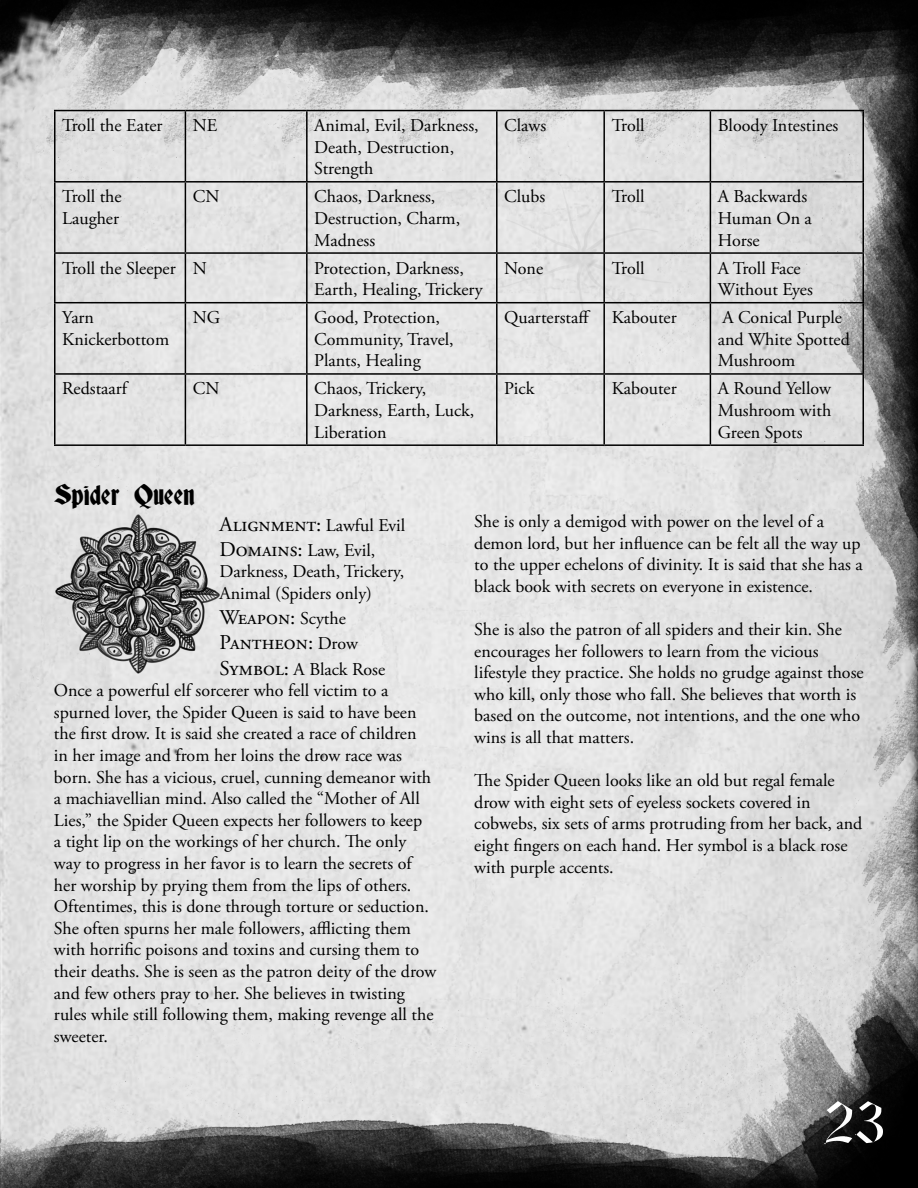
<style>
.page{position:relative;width:918px;height:1188px;background:#fff}
.page>*{position:absolute;margin:0;border:0;box-sizing:border-box;transform-origin:0 0}
.t1{font:54px "Diamond Gothic";color:#fff}
.t2{font:27px "Deutsch Gothic";color:#000}
.t3{font:21px/25.2px "Adobe Garamond Pro";color:#000}
.t4{font:18px/21.6px "Adobe Garamond Pro";letter-spacing:-.01em;color:#000}
.s1{font-size:18px}
.s2{font-size:21px}
</style>
<div class="page">
<img style="left:0;top:0;width:918px;height:1188px">
<hr style="left:54px;top:110px;width:131px;height:1px;background:#000">
<hr style="left:185px;top:110px;width:122px;height:1px;background:#000">
<hr style="left:307px;top:110px;width:190px;height:1px;background:#000">
<hr style="left:497px;top:110px;width:107px;height:1px;background:#000">
<hr style="left:604px;top:110px;width:106px;height:1px;background:#000">
<hr style="left:710px;top:110px;width:154px;height:1px;background:#000">
<hr style="left:54px;top:181px;width:131px;height:2px;background:#000">
<hr style="left:185px;top:181px;width:122px;height:2px;background:#000">
<hr style="left:307px;top:181px;width:190px;height:2px;background:#000">
<hr style="left:497px;top:181px;width:107px;height:2px;background:#000">
<hr style="left:604px;top:181px;width:106px;height:2px;background:#000">
<hr style="left:710px;top:181px;width:154px;height:2px;background:#000">
<hr style="left:54px;top:252px;width:131px;height:2px;background:#000">
<hr style="left:185px;top:252px;width:122px;height:2px;background:#000">
<hr style="left:307px;top:252px;width:190px;height:2px;background:#000">
<hr style="left:497px;top:252px;width:107px;height:2px;background:#000">
<hr style="left:604px;top:252px;width:106px;height:2px;background:#000">
<hr style="left:710px;top:252px;width:154px;height:2px;background:#000">
<hr style="left:54px;top:302px;width:131px;height:1px;background:#000">
<hr style="left:185px;top:302px;width:122px;height:1px;background:#000">
<hr style="left:307px;top:302px;width:190px;height:1px;background:#000">
<hr style="left:497px;top:302px;width:107px;height:1px;background:#000">
<hr style="left:604px;top:302px;width:106px;height:1px;background:#000">
<hr style="left:710px;top:302px;width:154px;height:1px;background:#000">
<hr style="left:54px;top:373px;width:131px;height:2px;background:#000">
<hr style="left:185px;top:373px;width:122px;height:2px;background:#000">
<hr style="left:307px;top:373px;width:190px;height:2px;background:#000">
<hr style="left:497px;top:373px;width:107px;height:2px;background:#000">
<hr style="left:604px;top:373px;width:106px;height:2px;background:#000">
<hr style="left:710px;top:373px;width:154px;height:2px;background:#000">
<hr style="left:54px;top:444px;width:131px;height:2px;background:#000">
<hr style="left:185px;top:444px;width:122px;height:2px;background:#000">
<hr style="left:307px;top:444px;width:190px;height:2px;background:#000">
<hr style="left:497px;top:444px;width:107px;height:2px;background:#000">
<hr style="left:604px;top:444px;width:106px;height:2px;background:#000">
<hr style="left:710px;top:444px;width:154px;height:2px;background:#000">
<hr style="left:54px;top:111px;width:2px;height:70px;background:#000">
<hr style="left:54px;top:183px;width:2px;height:69px;background:#000">
<hr style="left:54px;top:254px;width:2px;height:48px;background:#000">
<hr style="left:54px;top:303px;width:2px;height:70px;background:#000">
<hr style="left:54px;top:375px;width:2px;height:69px;background:#000">
<hr style="left:185px;top:111px;width:1px;height:70px;background:#000">
<hr style="left:306px;top:111px;width:2px;height:70px;background:#000">
<hr style="left:496px;top:111px;width:2px;height:70px;background:#000">
<hr style="left:603px;top:111px;width:2px;height:70px;background:#000">
<hr style="left:710px;top:111px;width:1px;height:70px;background:#000">
<hr style="left:862px;top:111px;width:2px;height:70px;background:#000">
<hr style="left:185px;top:183px;width:1px;height:69px;background:#000">
<hr style="left:306px;top:183px;width:2px;height:69px;background:#000">
<hr style="left:496px;top:183px;width:2px;height:69px;background:#000">
<hr style="left:603px;top:183px;width:2px;height:69px;background:#000">
<hr style="left:710px;top:183px;width:1px;height:69px;background:#000">
<hr style="left:862px;top:183px;width:2px;height:69px;background:#000">
<hr style="left:185px;top:254px;width:1px;height:48px;background:#000">
<hr style="left:306px;top:254px;width:2px;height:48px;background:#000">
<hr style="left:496px;top:254px;width:2px;height:48px;background:#000">
<hr style="left:603px;top:254px;width:2px;height:48px;background:#000">
<hr style="left:710px;top:254px;width:1px;height:48px;background:#000">
<hr style="left:862px;top:254px;width:2px;height:48px;background:#000">
<hr style="left:185px;top:303px;width:1px;height:70px;background:#000">
<hr style="left:306px;top:303px;width:2px;height:70px;background:#000">
<hr style="left:496px;top:303px;width:2px;height:70px;background:#000">
<hr style="left:603px;top:303px;width:2px;height:70px;background:#000">
<hr style="left:710px;top:303px;width:1px;height:70px;background:#000">
<hr style="left:862px;top:303px;width:2px;height:70px;background:#000">
<hr style="left:185px;top:375px;width:1px;height:69px;background:#000">
<hr style="left:306px;top:375px;width:2px;height:69px;background:#000">
<hr style="left:496px;top:375px;width:2px;height:69px;background:#000">
<hr style="left:603px;top:375px;width:2px;height:69px;background:#000">
<hr style="left:710px;top:375px;width:1px;height:69px;background:#000">
<hr style="left:862px;top:375px;width:2px;height:69px;background:#000">
<img style="left:54px;top:514px;width:166px;height:160px">
<p class="t4" style="left:62px;top:115px;width:102px">Troll the Eater</p>
<p class="t4" style="left:193px;top:115px;width:26px">NE</p>
<p class="t4" style="left:314px;top:115px;width:166px">Animal, Evil, Darkness,<br>Death, Destruction,<br>Strength</p>
<p class="t4" style="left:504px;top:115px;width:43px">Claws</p>
<p class="t4" style="left:612px;top:115px;width:35px">Troll</p>
<p class="t4" style="left:718px;top:115px;width:122px">Bloody Intestines</p>
<p class="t4" style="left:62px;top:186px;width:61px">Troll the<br>Laugher</p>
<p class="t4" style="left:193px;top:186px;width:28px">CN</p>
<p class="t4" style="left:314px;top:186px;width:147px">Chaos, Darkness,<br>Destruction, Charm,<br>Madness</p>
<p class="t4" style="left:504px;top:186px;width:43px">Clubs</p>
<p class="t4" style="left:612px;top:186px;width:35px">Troll</p>
<p class="t4" style="left:718px;top:186px;width:96px">A Backwards<br>Human On a<br>Horse</p>
<p class="t4" style="left:62px;top:258px;width:146px">Troll the Sleeper N</p>
<p class="t4" style="left:314px;top:258px;width:170px">Protection, Darkness,<br>Earth, Healing, Trickery</p>
<p class="t4" style="left:504px;top:258px;width:40px">None</p>
<p class="t4" style="left:612px;top:258px;width:35px">Troll</p>
<p class="t4" style="left:718px;top:258px;width:96px">A Troll Face<br>Without Eyes</p>
<p class="t4" style="left:62px;top:307px;width:108px">Yarn<br>Knickerbottom</p>
<p class="t4" style="left:193px;top:307px;width:29px">NG</p>
<p class="t4" style="left:314px;top:307px;width:141px">Good, Protection,<br>Community, Travel,<br>Plants, Healing</p>
<p class="t4" style="left:504px;top:307px;width:174px">Quarterstaff Kabouter</p>
<p class="t4" style="left:718px;top:307px;width:134px">A Conical Purple and White Spotted<br>Mushroom</p>
<p class="t4" style="left:62px;top:379px;width:66px">Redstaarf</p>
<p class="t4" style="left:193px;top:379px;width:28px">CN</p>
<p class="t4" style="left:314px;top:379px;width:162px">Chaos, Trickery,<br>Darkness, Earth, Luck,<br>Liberation</p>
<p class="t4" style="left:504px;top:379px;width:32px">Pick</p>
<p class="t4" style="left:612px;top:379px;width:67px">Kabouter</p>
<p class="t4" style="left:718px;top:379px;width:115px;text-align:justify">A Round Yellow Mushroom with Green Spots</p>
<h2 class="t2" style="left:54px;top:482px;width:142px">Spider Queen</h2>
<p class="t3" style="left:220px;top:512px;width:187px">Alignment: <span class="s1">Lawful Evil</span></p>
<p class="t4" style="left:220px;top:540px;width:186px"><span class="s2">Domains:</span> Law, Evil,<br>Darkness, Death, Trickery,<br>Animal (Spiders only)</p>
<p class="t3" style="left:220px;top:606px;width:140px">Weapon: <span class="s1">Scythe<br></span>Pantheon: <span class="s1">Drow</span></p>
<p class="t4" style="left:54px;top:659px;width:384px;text-indent:166px"><span class="s2">Symbol:</span> A Black Rose<br>Once a powerful elf sorcerer who fell victim to a spurned lover, the Spider Queen is said to have been the first drow. It is said she created a race of children<br>in her image and from her loins the drow race was born. She has a vicious, cruel, cunning demeanor with a machiavellian mind. Also called the “Mother of All Lies,” the Spider Queen expects her followers to keep<br>a tight lip on the workings of her church. The only way to progress in her favor is to learn the secrets of her worship by prying them from the lips of others.<br>Oftentimes, this is done through torture or seduction.<br>She often spurns her male followers, afflicting them with horrific poisons and toxins and cursing them to their deaths. She is seen as the patron deity of the drow and few others pray to her. She believes in twisting rules while still following them, making revenge all the sweeter.</p>
<p class="t4" style="left:474px;top:511px;width:390px">She is only a demigod with power on the level of a demon lord, but her influence can be felt all the way up to the upper echelons of divinity. It is said that she has a black book with secrets on everyone in existence.</p>
<p class="t4" style="left:474px;top:619px;width:391px">She is also the patron of all spiders and their kin. She encourages her followers to learn from the vicious lifestyle they practice. She holds no grudge against those who kill, only those who fall. She believes that worth is based on the outcome, not intentions, and the one who wins is all that matters.</p>
<p class="t4" style="left:474px;top:770px;width:390px">The Spider Queen looks like an old but regal female drow with eight sets of eyeless sockets covered in cobwebs, six sets of arms protruding from her back, and eight fingers on each hand. Her symbol is a black rose with purple accents.</p>
<h1 class="t1" style="left:824px;top:1089px;width:63px">23</h1>
</div>
